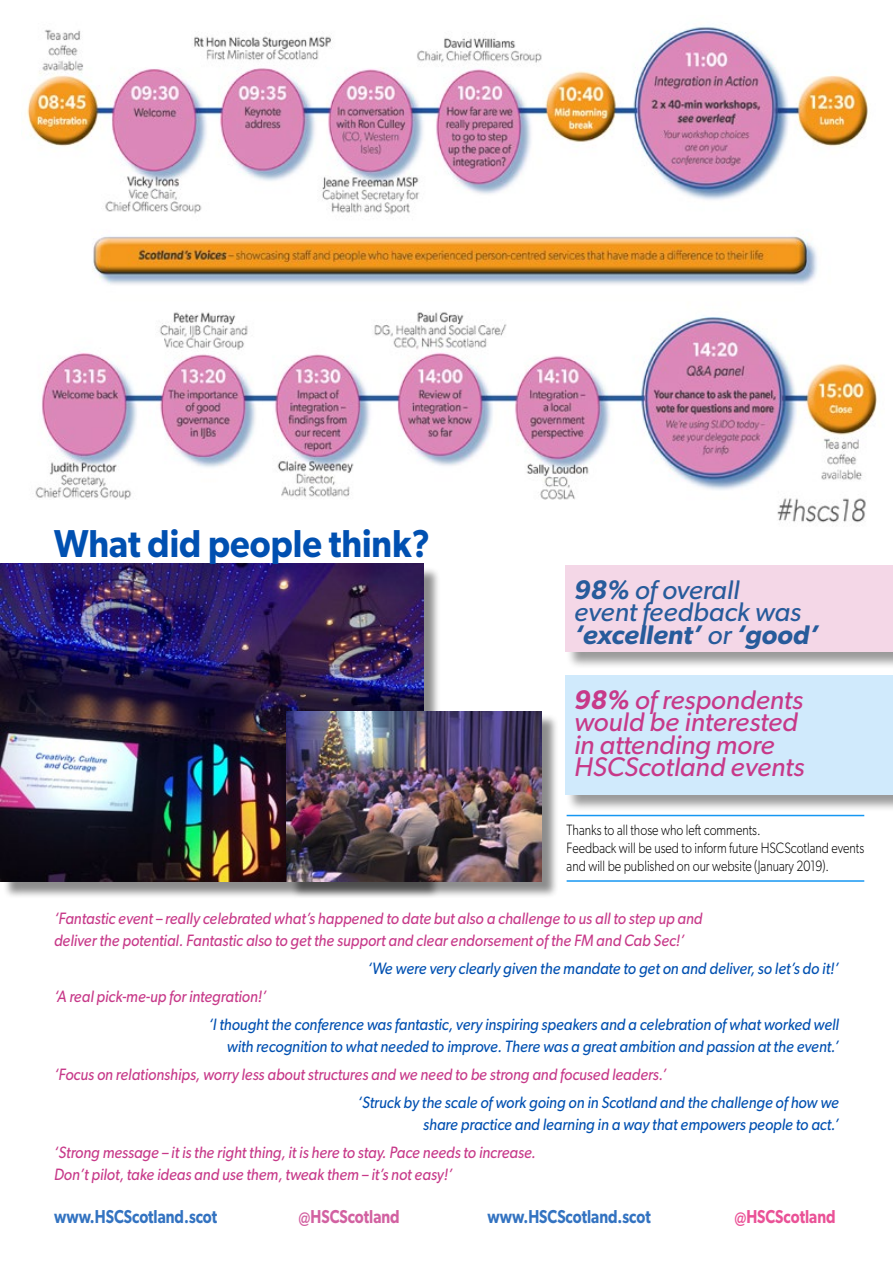
<style>
.page{position:relative;width:893px;height:1263px;background:#fff}
.page>*{position:absolute;margin:0;border:0;box-sizing:border-box;transform-origin:0 0}
.t1{font:600 39px "Gibson";color:#0050b1;scale:.9 1}
.t2{font:italic 27px/22.5px "Gibson";color:#c73989}
.t3{font:italic 27px/22.5px "Gibson";color:#275b9b}
.t4{font:600 18.75px "Gibson";color:#3373c1;scale:.8 1}
.t5{font:600 18.75px "Gibson";color:#d261a1;scale:.8 1}
.t6{font:600 18.75px "Gibson";color:#ea5297;scale:.8 1}
.t7{font:italic 16.5px/21.8px "Gibson";color:#c73989;scale:.9 1}
.t8{font:italic 16.5px/21.8px "Gibson";color:#0050b1;text-align:right;scale:.9 1}
.t9{font:300 15px/18px "Gibson";color:#000;scale:.83 1}
.s1{font-weight:600}
</style>
<div class="page">
<img style="left:26px;top:26px;width:851px;height:497px">
<div style="left:3px;top:567px;width:438px;height:331px;background:#000;opacity:.45"></div>
<img style="left:0;top:564px;width:423px;height:317px">
<div style="left:566px;top:565px;width:327px;height:104px;background:#000;opacity:.4"></div>
<div style="left:566px;top:566px;width:327px;height:86px;background:#f4d7e7"></div>
<div style="left:566px;top:675px;width:327px;height:136px;background:#000;opacity:.4"></div>
<div style="left:566px;top:676px;width:327px;height:119px;background:#d0eafc"></div>
<div style="left:290px;top:714px;width:269px;height:185px;background:#000;opacity:.45"></div>
<img style="left:286px;top:711px;width:255px;height:170px">
<hr style="left:567px;top:815px;width:297px;height:1px;background:#1697f2">
<hr style="left:567px;top:880px;width:297px;height:2px;background:#1697f2">
<h1 class="t1" style="left:54px;top:521px;width:420px">What did people think?</h1>
<h2 class="t3" style="left:574px;top:578px;width:246px"><span class="s1">98%</span> of overall<br>event feedback was <span class="s1">‘excellent’</span> or <span class="s1">‘good’</span></h2>
<h2 class="t2" style="left:574px;top:688px;width:232px"><span class="s1">98%</span> of respondents would be interested in attending more<br>HSCScotland events</h2>
<p class="t9" style="left:567px;top:821px;width:360px">Thanks to all those who left comments.<br>Feedback will be used to inform future HSCScotland events and will be published on our website (January 2019).</p>
<p class="t7" style="left:54px;top:907px;width:722px">‘Fantastic event – really celebrated what’s happened to date but also a challenge to us all to step up and deliver the potential. Fantastic also to get the support and clear endorsement of the FM and Cab Sec!’</p>
<p class="t8" style="left:367px;top:957px;width:525px">‘We were very clearly given the mandate to get on and deliver, so let’s do it!’</p>
<p class="t7" style="left:54px;top:985px;width:238px">‘A real pick-me-up for integration!’</p>
<p class="t8" style="left:208px;top:1013px;width:702px">‘I thought the conference was fantastic, very inspiring speakers and a celebration of what worked well with recognition to what needed to improve. There was a great ambition and passion at the event.’</p>
<p class="t7" style="left:54px;top:1063px;width:682px">‘Focus on relationships, worry less about structures and we need to be strong and focused leaders.’</p>
<p class="t8" style="left:358px;top:1091px;width:536px">‘Struck by the scale of work going on in Scotland and the challenge of how we share practice and learning in a way that empowers people to act.’</p>
<p class="t7" style="left:54px;top:1141px;width:537px">‘Strong message – it is the right thing, it is here to stay. Pace needs to increase.<br>Don’t pilot, take ideas and use them, tweak them – it’s not easy!’</p>
<p class="t4" style="left:54px;top:1205px;width:206px">www.HSCScotland.scot</p>
<p class="t5" style="left:298px;top:1205px;width:128px">@HSCScotland</p>
<p class="t4" style="left:487px;top:1205px;width:206px">www.HSCScotland.scot</p>
<p class="t6" style="left:734px;top:1205px;width:128px">@HSCScotland</p>
</div>
